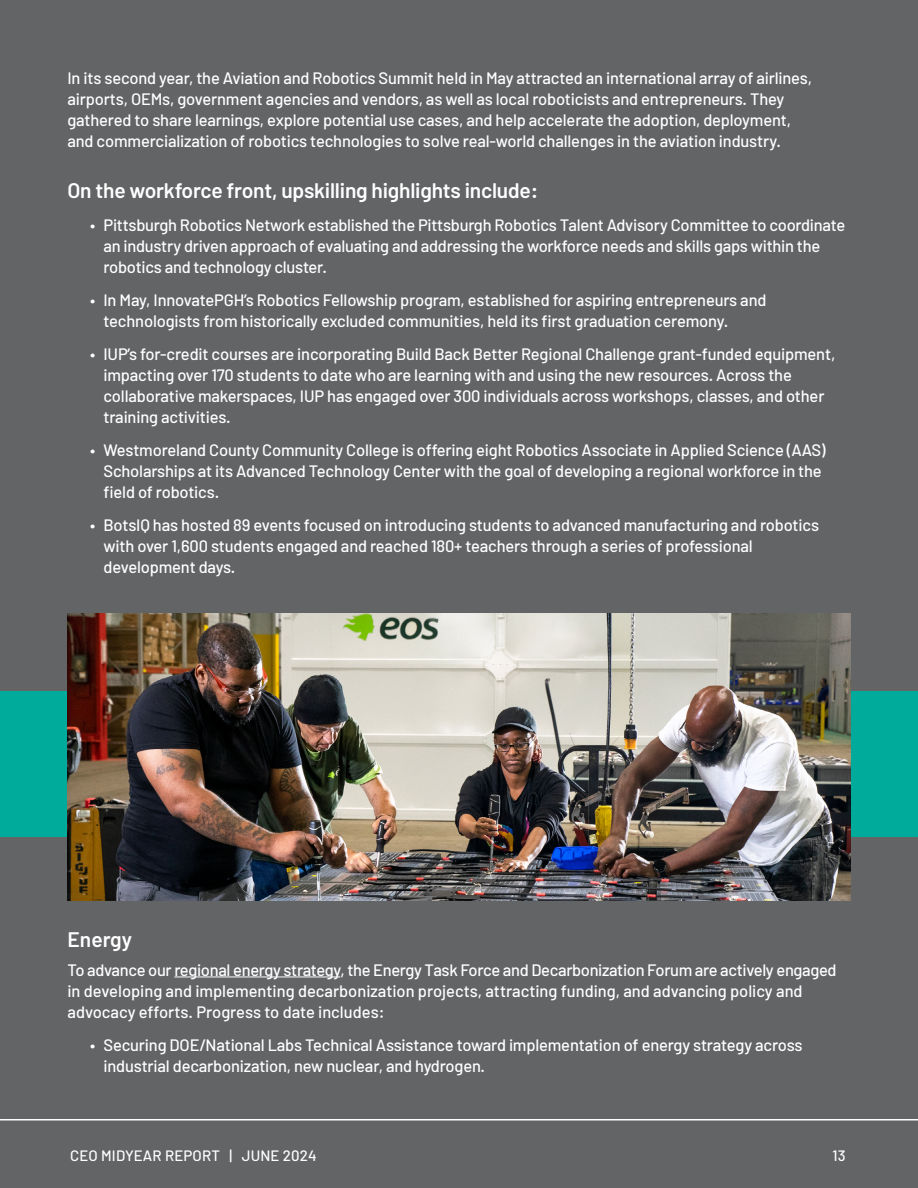
<style>
.page{position:relative;width:918px;height:1188px;background:#636466}
.page>*{position:absolute;margin:0;border:0;box-sizing:border-box;transform-origin:0 0}
.t1{font:600 21px "Barlow";letter-spacing:-.01em;color:#fff}
.t2{font:500 16.5px/21px "Barlow";letter-spacing:-.01em;color:#fff}
.t3{font:500 15px "Barlow";letter-spacing:.01em;color:#fff}
</style>
<div class="page">
<div style="left:0;top:691px;width:918px;height:146px;background:#00ab9c"></div>
<hr style="left:0;top:1119px;width:918px;height:1px;background:#fff">
<img style="left:68px;top:614px;width:782px;height:287px">
<hr style="left:174px;top:977px;width:166px;height:1px;background:#fff">
<p class="t2" style="left:68px;top:67px;width:746px">In its second year, the Aviation and Robotics Summit held in May attracted an international array of airlines, airports, OEMs, government agencies and vendors, as well as local roboticists and entrepreneurs. They gathered to share learnings, explore potential use cases, and help accelerate the adoption, deployment, and commercialization of robotics technologies to solve real-world challenges in the aviation industry.</p>
<p class="t1" style="left:68px;top:177px;width:472px">On the workforce front, upskilling highlights include:</p>
<p class="t2" style="left:104px;top:214px;width:743px;text-indent:-13px">• Pittsburgh Robotics Network established the Pittsburgh Robotics Talent Advisory Committee to coordinate an industry driven approach of evaluating and addressing the workforce needs and skills gaps within the robotics and technology cluster.</p>
<p class="t2" style="left:104px;top:289px;width:664px;text-indent:-13px">• In May, InnovatePGH’s Robotics Fellowship program, established for aspiring entrepreneurs and technologists from historically excluded communities, held its first graduation ceremony.</p>
<p class="t2" style="left:104px;top:343px;width:733px;text-indent:-13px">• IUP’s for-credit courses are incorporating Build Back Better Regional Challenge grant-funded equipment, impacting over 170 students to date who are learning with and using the new resources. Across the collaborative makerspaces, IUP has engaged over 300 individuals across workshops, classes, and other training activities.</p>
<p class="t2" style="left:104px;top:439px;width:724px;text-indent:-13px">• Westmoreland County Community College is offering eight Robotics Associate in Applied Science (AAS)<br>Scholarships at its Advanced Technology Center with the goal of developing a regional workforce in the field of robotics.</p>
<p class="t2" style="left:104px;top:514px;width:717px;text-indent:-13px">• BotsIQ has hosted 89 events focused on introducing students to advanced manufacturing and robotics with over 1,600 students engaged and reached 180+ teachers through a series of professional development days.</p>
<p class="t1" style="left:68px;top:927px;width:66px">Energy</p>
<p class="t2" style="left:68px;top:959px;width:771px">To advance our regional energy strategy, the Energy Task Force and Decarbonization Forum are actively engaged in developing and implementing decarbonization projects, attracting funding, and advancing policy and advocacy efforts. Progress to date includes:</p>
<p class="t2" style="left:104px;top:1034px;width:701px;text-indent:-13px">• Securing DOE/National Labs Technical Assistance toward implementation of energy strategy across industrial decarbonization, new nuclear, and hydrogen.</p>
<p class="t3" style="left:70px;top:1146px;width:248px">CEO MIDYEAR REPORT | JUNE 2024</p>
<p class="t3" style="left:833px;top:1146px;width:15px">13</p>
</div>
